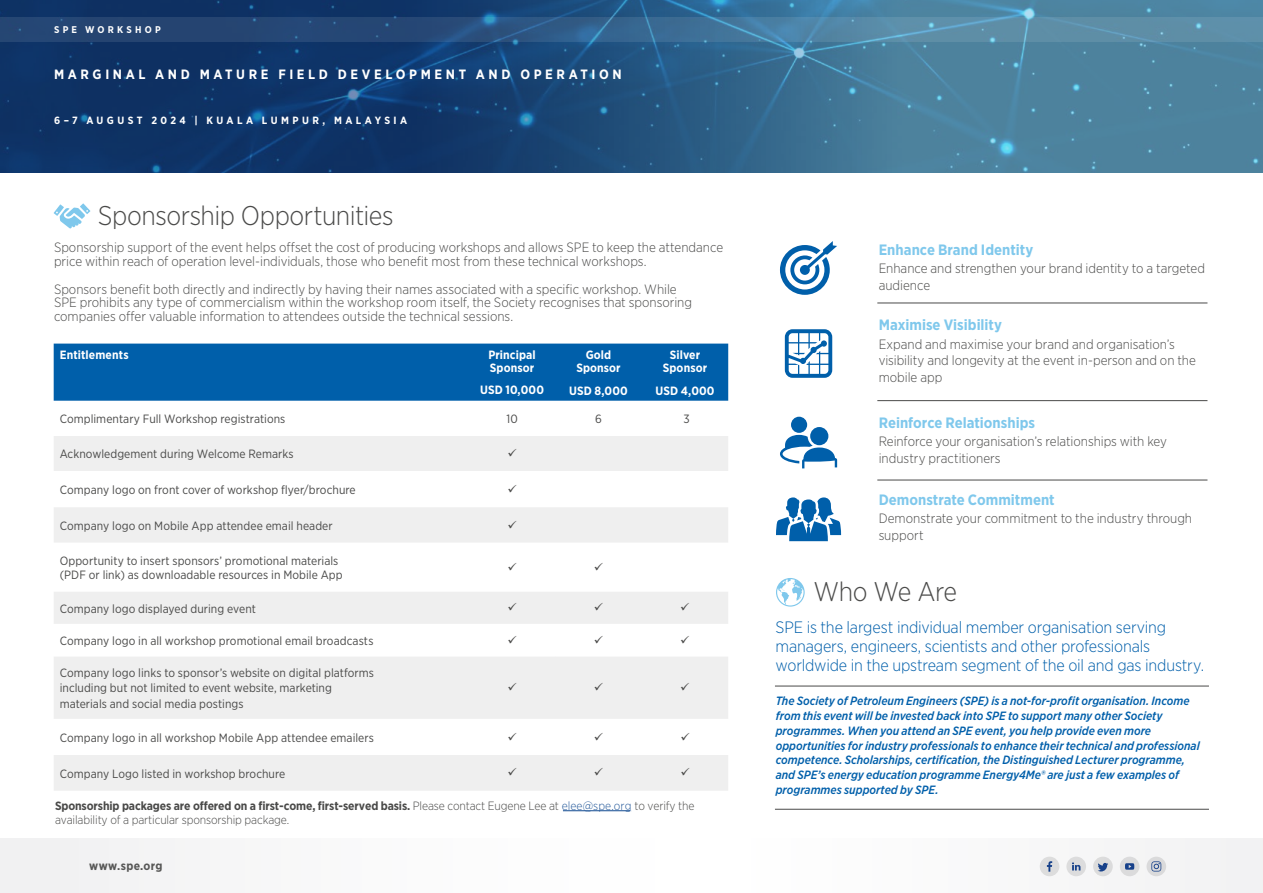
<style>
.page{position:relative;width:1263px;height:893px;background:#fff}
.page>*{position:absolute;margin:0;border:0;box-sizing:border-box;transform-origin:0 0}
.t1{font:300 27px "Gotham Narrow";letter-spacing:-.015em;color:#4a4a49}
.t2{font:300 16.5px/19.4px "Gotham Narrow";letter-spacing:-.01em;color:#005faa}
.t3{font:700 15px "Gotham Narrow";color:#7fc8ec}
.t4{font:300 13.5px/16.5px "Gotham Narrow";color:#4a4a49}
.t5{font:700 13.5px "Gotham Narrow";letter-spacing:.265em;color:#fff}
.t6{font:12px/15.6px "Gotham Narrow";letter-spacing:.005em;color:#4a4a49}
.t7{font:italic 500 12px/14.9px "Gotham Narrow";letter-spacing:-.005em;color:#005faa}
.t8{font:300 12px/14.2px "Gotham Narrow";letter-spacing:-.01em;color:#4a4a49}
.t9{font:700 12px/13.2px "Gotham Narrow";letter-spacing:.01em;color:#fff;text-align:center}
.t10{font:700 12px "Gotham Narrow";letter-spacing:.02em;color:#575756}
.t11{font:700 10.5px "Gotham Narrow";letter-spacing:.325em;color:#fff}
.t12{font:700 9.75px "Gotham Narrow";letter-spacing:.33em;color:#fff}
.s1{font-weight:700}
.s2{color:#275b9b}
</style>
<div class="page">
<img style="left:0;top:0;width:1263px;height:172px">
<svg style="left:0;top:17px;width:1263px;height:24px"></svg>
<div style="left:0;top:839px;width:1263px;height:54px;background:#f9f9fa"></div>
<div style="left:1040px;top:857px;width:19px;height:19px;background:#ddd;border-radius:50%"></div>
<svg style="left:1047px;top:861px;width:5px;height:11px"></svg>
<svg style="left:1066px;top:857px;width:20px;height:19px"></svg>
<svg style="left:1072px;top:862px;width:8px;height:8px"></svg>
<div style="left:1120px;top:857px;width:19px;height:19px;background:#dbdbdc;border-radius:50%"></div>
<svg style="left:1125px;top:863px;width:9px;height:7px"></svg>
<div style="left:1093px;top:857px;width:20px;height:19px;background:#dcdcdc;border-radius:50%"></div>
<svg style="left:1098px;top:863px;width:10px;height:8px"></svg>
<svg style="left:1146px;top:857px;width:20px;height:19px"></svg>
<svg style="left:1151px;top:861px;width:10px;height:10px"></svg>
<hr style="left:877px;top:303px;width:330px;height:1px;background:#4a4a49">
<hr style="left:877px;top:400px;width:330px;height:1px;background:#4a4a49">
<hr style="left:877px;top:480px;width:330px;height:1px;background:#4a4a49">
<hr style="left:563px;top:810px;width:67px;height:1px;background:#275b9b">
<svg style="left:780px;top:241px;width:57px;height:54px"></svg>
<svg style="left:785px;top:329px;width:47px;height:49px"></svg>
<div style="left:791px;top:417px;width:16px;height:16px;background:#005faa;border-radius:50%"></div>
<div style="left:810px;top:427px;width:18px;height:18px;background:#005faa;border-radius:50%"></div>
<svg style="left:780px;top:435px;width:57px;height:33px"></svg>
<svg style="left:776px;top:497px;width:65px;height:44px"></svg>
<svg style="left:776px;top:578px;width:29px;height:29px"></svg>
<hr style="left:775px;top:686px;width:434px;height:1px;background:#4a4a49">
<hr style="left:775px;top:809px;width:434px;height:1px;background:#4a4a49">
<svg style="left:54px;top:203px;width:36px;height:25px"></svg>
<div style="left:54px;top:344px;width:674px;height:57px;background:#005faa"></div>
<svg style="left:54px;top:436px;width:674px;height:355px;fill:#efefef"></svg>
<svg style="left:508px;top:449px;width:8px;height:8px"></svg>
<svg style="left:508px;top:484px;width:8px;height:8px"></svg>
<svg style="left:508px;top:520px;width:8px;height:8px"></svg>
<svg style="left:508px;top:562px;width:8px;height:8px"></svg>
<svg style="left:595px;top:562px;width:8px;height:8px"></svg>
<svg style="left:508px;top:603px;width:8px;height:8px"></svg>
<svg style="left:595px;top:603px;width:8px;height:8px"></svg>
<svg style="left:681px;top:603px;width:8px;height:8px"></svg>
<svg style="left:508px;top:635px;width:8px;height:8px"></svg>
<svg style="left:595px;top:635px;width:8px;height:8px"></svg>
<svg style="left:681px;top:635px;width:8px;height:8px"></svg>
<svg style="left:508px;top:683px;width:8px;height:8px"></svg>
<svg style="left:595px;top:683px;width:8px;height:8px"></svg>
<svg style="left:681px;top:683px;width:8px;height:8px"></svg>
<svg style="left:508px;top:732px;width:8px;height:8px"></svg>
<svg style="left:595px;top:732px;width:8px;height:8px"></svg>
<svg style="left:681px;top:732px;width:8px;height:8px"></svg>
<svg style="left:508px;top:768px;width:8px;height:8px"></svg>
<svg style="left:595px;top:768px;width:8px;height:8px"></svg>
<svg style="left:681px;top:768px;width:8px;height:8px"></svg>
<p class="t12" style="left:54px;top:23px;width:108px">SPE WORKSHOP</p>
<p class="t5" style="left:54px;top:65px;width:569px">MARGINAL AND MATURE FIELD DEVELOPMENT AND OPERATION</p>
<p class="t11" style="left:54px;top:114px;width:354px">6–7 AUGUST 2024 | KUALA LUMPUR, MALAYSIA</p>
<h1 class="t1" style="left:98px;top:199px;width:297px">Sponsorship Opportunities</h1>
<p class="t4" style="left:54px;top:240px;width:671px;line-height:13.5px">Sponsorship support of the event helps offset the cost of producing workshops and allows SPE to keep the attendance price within reach of operation level-individuals, those who benefit most from these technical workshops.</p>
<p class="t4" style="left:54px;top:282px;width:640px;line-height:13.5px">Sponsors benefit both directly and indirectly by having their names associated with a specific workshop. While<br>SPE prohibits any type of commercialism within the workshop room itself, the Society recognises that sponsoring companies offer valuable information to attendees outside the technical sessions.</p>
<p class="t9" style="left:60px;top:348px;width:70px">Entitlements</p>
<p class="t9" style="left:488px;top:348px;width:49px;text-align:left">Principal<br>Sponsor</p>
<p class="t9" style="left:480px;top:383px;width:65px">USD 10,000</p>
<p class="t9" style="left:576px;top:348px;width:46px">Gold<br>Sponsor</p>
<p class="t9" style="left:569px;top:384px;width:60px">USD 8,000</p>
<p class="t9" style="left:663px;top:348px;width:46px">Silver<br>Sponsor</p>
<p class="t9" style="left:655px;top:384px;width:61px">USD 4,000</p>
<p class="t6" style="left:60px;top:411px;width:227px">Complimentary Full Workshop registrations</p>
<p class="t6" style="left:506px;top:411px;width:13px">10</p>
<p class="t6" style="left:595px;top:411px;width:8px">6</p>
<p class="t6" style="left:683px;top:411px;width:8px">3</p>
<p class="t6" style="left:60px;top:446px;width:236px">Acknowledgement during Welcome Remarks</p>
<p class="t6" style="left:60px;top:482px;width:298px">Company logo on front cover of workshop flyer/brochure</p>
<p class="t6" style="left:60px;top:517px;width:275px">Company logo on Mobile App attendee email header</p>
<p class="t6" style="left:60px;top:553px;width:284px;line-height:14.1px">Opportunity to insert sponsors’ promotional materials (PDF or link) as downloadable resources in Mobile App</p>
<p class="t6" style="left:60px;top:600px;width:198px">Company logo displayed during event</p>
<p class="t6" style="left:60px;top:633px;width:315px">Company logo in all workshop promotional email broadcasts</p>
<p class="t6" style="left:60px;top:665px;width:316px">Company logo links to sponsor’s website on digital platforms including but not limited to event website, marketing materials and social media postings</p>
<p class="t6" style="left:60px;top:729px;width:316px">Company logo in all workshop Mobile App attendee emailers</p>
<p class="t6" style="left:60px;top:765px;width:227px">Company Logo listed in workshop brochure</p>
<p class="t8" style="left:55px;top:798px;width:641px"><span class="s1">Sponsorship packages are offered on a first-come, first-served basis.</span> Please contact Eugene Lee at <span class="s2">elee@spe.org</span> to verify the availability of a particular sponsorship package.</p>
<p class="t10" style="left:89px;top:858px;width:75px">www.spe.org</p>
<p class="t3" style="left:879px;top:240px;width:156px">Enhance Brand Identity</p>
<p class="t4" style="left:879px;top:260px;width:328px">Enhance and strengthen your brand identity to a targeted audience</p>
<p class="t3" style="left:879px;top:315px;width:125px">Maximise Visibility</p>
<p class="t4" style="left:879px;top:335px;width:319px">Expand and maximise your brand and organisation’s visibility and longevity at the event in-person and on the mobile app</p>
<p class="t3" style="left:879px;top:413px;width:158px">Reinforce Relationships</p>
<p class="t4" style="left:879px;top:433px;width:290px">Reinforce your organisation’s relationships with key industry practitioners</p>
<p class="t3" style="left:879px;top:490px;width:177px">Demonstrate Commitment</p>
<p class="t4" style="left:879px;top:510px;width:315px">Demonstrate your commitment to the industry through support</p>
<h1 class="t1" style="left:814px;top:575px;width:145px">Who We Are</h1>
<p class="t2" style="left:775px;top:617px;width:430px">SPE is the largest individual member organisation serving managers, engineers, scientists and other professionals worldwide in the upstream segment of the oil and gas industry.</p>
<p class="t7" style="left:776px;top:693px;width:425px">The Society of Petroleum Engineers (SPE) is a not-for-profit organisation. Income from this event will be invested back into SPE to support many other Society programmes. When you attend an SPE event, you help provide even more opportunities for industry professionals to enhance their technical and professional competence. Scholarships, certification, the Distinguished Lecturer programme, and SPE’s energy education programme Energy4Me® are just a few examples of programmes supported by SPE.</p>
</div>
